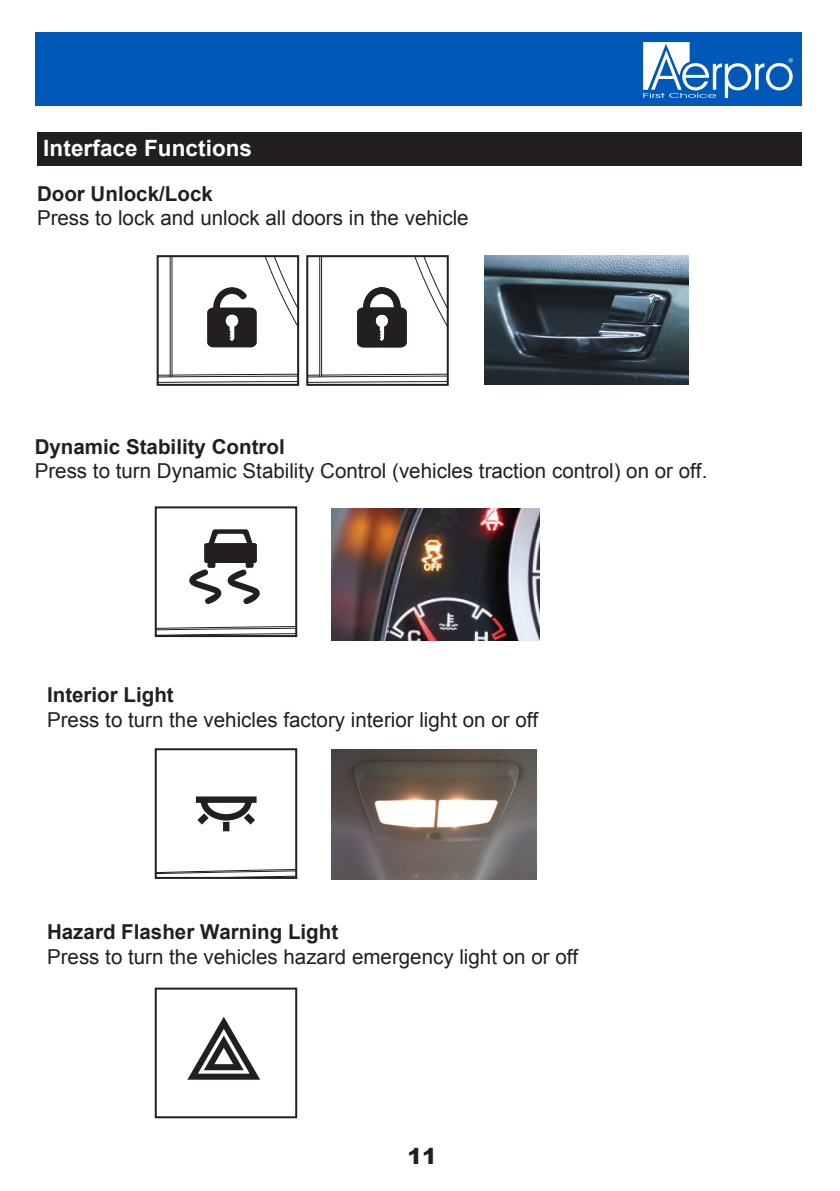
<style>
.page{position:relative;width:840px;height:1191px;background:#fff}
.page>*{position:absolute;margin:0;border:0;box-sizing:border-box;transform-origin:0 0}
.t1{font:700 22.4px "Arial";letter-spacing:.005em;color:#fff}
.t2{font:900 22px "Arial";color:#231f20}
.t3{font:20.6px "Arial";color:#231f20}
.t4{font:700 20.6px "Arial";color:#231f20}
</style>
<div class="page">
<div style="left:306px;top:255px;width:142px;height:131px;border:2px solid #231f20"></div>
<div style="left:156px;top:255px;width:143px;height:131px;border:2px solid #231f20"></div>
<svg style="left:158px;top:626px;width:136px;height:8px"></svg>
<div style="left:155px;top:506px;width:142px;height:131px;border:2px solid #231f20"></div>
<svg style="left:158px;top:869px;width:136px;height:7px"></svg>
<div style="left:223px;top:822px;width:6px;height:9px;background:#231f20"></div>
<svg style="left:195px;top:796px;width:62px;height:30px"></svg>
<div style="left:155px;top:748px;width:142px;height:131px;border:2px solid #231f20"></div>
<div style="left:37px;top:132px;width:764px;height:33px;background:#231f20"></div>
<img style="left:331px;top:749px;width:205px;height:131px">
<img style="left:484px;top:255px;width:204px;height:130px">
<img style="left:331px;top:509px;width:207px;height:132px">
<svg style="left:307px;top:256px;width:140px;height:129px"></svg>
<svg style="left:157px;top:256px;width:141px;height:129px"></svg>
<svg style="left:189px;top:529px;width:71px;height:75px"></svg>
<div style="left:155px;top:987px;width:142px;height:131px;background:#fff;border:2px solid #231f20"></div>
<svg style="left:188px;top:1016px;width:72px;height:63px"></svg>
<div style="left:35px;top:33px;width:766px;height:73px;background:#0058b8"></div>
<svg style="left:643px;top:42px;width:149px;height:56px"></svg>
<p class="t1" style="left:43px;top:133px;width:210px">Interface Functions</p>
<p class="t4" style="left:37px;top:180px;width:177px">Door Unlock/Lock</p>
<p class="t3" style="left:37px;top:204px;width:433px">Press to lock and unlock all doors in the vehicle</p>
<p class="t4" style="left:35px;top:433px;width:251px">Dynamic Stability Control</p>
<p class="t3" style="left:35px;top:458px;width:673px">Press to turn Dynamic Stability Control (vehicles traction control) on or off.</p>
<p class="t4" style="left:47px;top:681px;width:128px">Interior Light</p>
<p class="t3" style="left:47px;top:706px;width:492px">Press to turn the vehicles factory interior light on or off</p>
<p class="t4" style="left:47px;top:918px;width:292px">Hazard Flasher Warning Light</p>
<p class="t3" style="left:47px;top:943px;width:532px">Press to turn the vehicles hazard emergency light on or off</p>
<p class="t2" style="left:407px;top:1140px;width:31px">11</p>
</div>
